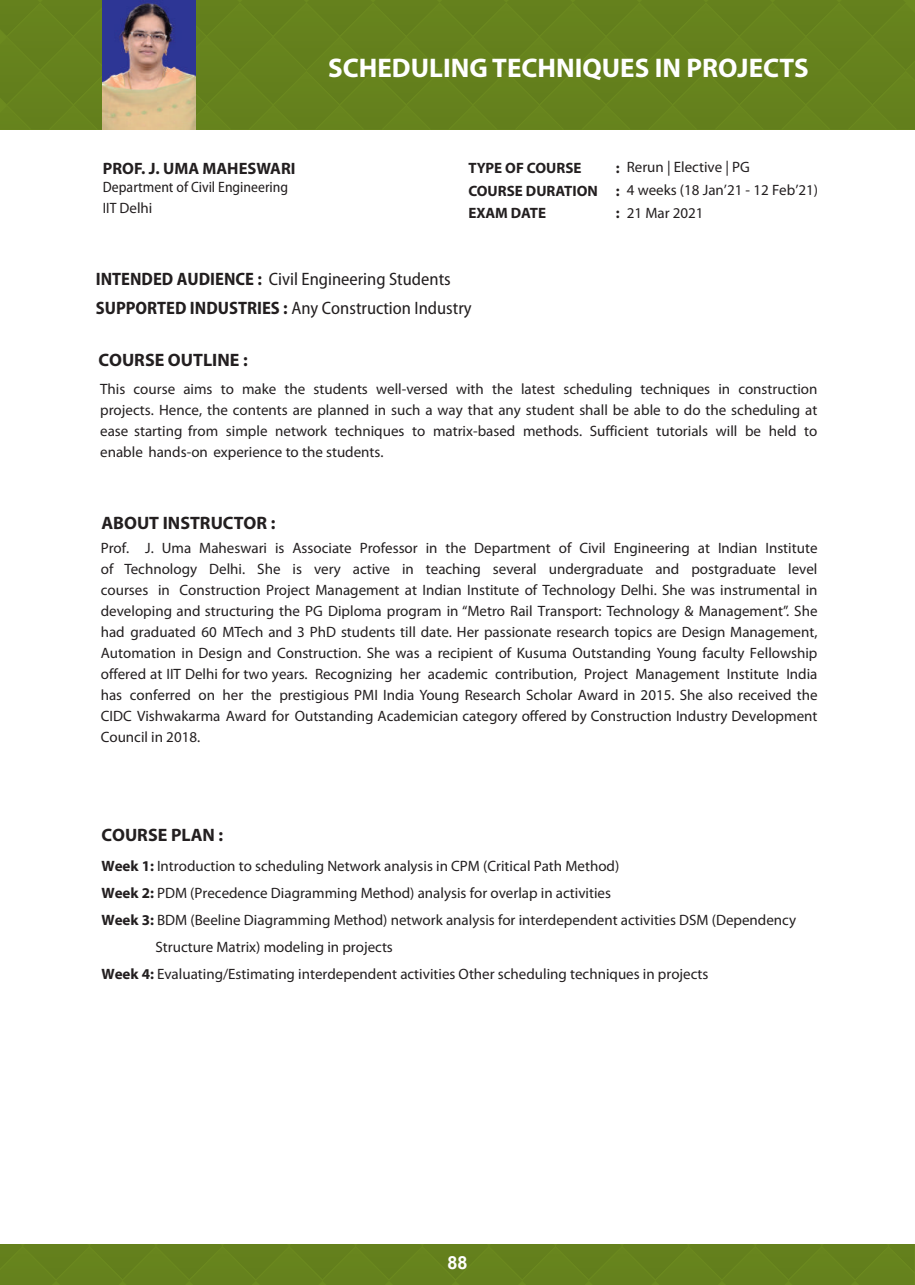
<style>
.page{position:relative;width:915px;height:1285px;background:#fff}
.page>*{position:absolute;margin:0;border:0;box-sizing:border-box;transform-origin:0 0}
.t1{font:700 27px "Myriad Pro";color:#fff}
.t2{font:semi-condensed 18px/29.1px "Myriad Pro";color:#221e1f}
.t3{font:700 18px "Myriad Pro";color:#231f20}
.t4{font:700 18px "Arial";color:#fff}
.t5{font:700 16.5px "Myriad Pro";color:#231f20}
.t6{font:15px/21px "Myriad Pro";color:#231f20;text-align:justify}
.t7{font:700 15px/22.5px "Myriad Pro";color:#231f20}
.t8{font:semi-condensed 15px/21px "Myriad Pro";color:#231f20}
.s1{font-stretch:normal}
.s2{font-weight:700}
</style>
<div class="page">
<div style="left:0;top:1244px;width:914px;height:40px;background:#65811d"></div>
<div style="left:0;top:0;width:914px;height:129px;background:#65811d"></div>
<img style="left:103px;top:0;width:92px;height:129px">
<p class="t5" style="left:103px;top:158px;width:194px">PROF. J. UMA MAHESWARI</p>
<p class="t8" style="left:103px;top:177px;width:187px">Department of Civil Engineering<br>IIT <span class="s1">Delhi</span></p>
<h1 class="t1" style="left:328px;top:50px;width:482px">SCHEDULING TECHNIQUES IN PROJECTS</h1>
<p class="t7" style="left:468px;top:156px;width:131px">TYPE OF COURSE<br>COURSE DURATION<br>EXAM DATE</p>
<p class="t6" style="left:626px;top:156px;width:193px;line-height:22.5px;text-align:left">Rerun | Elective | PG<br>4 weeks (18 Jan’21 - 12 Feb’21)<br>21 Mar 2021</p>
<p class="t7" style="left:615px;top:156px;width:5px;text-align:justify">: : :</p>
<p class="t2" style="left:96px;top:264px;width:377px"><span class="s2">INTENDED AUDIENCE :</span> Civil Engineering Students<br><span class="s2">SUPPORTED INDUSTRIES :</span> Any Construction Industry</p>
<p class="t3" style="left:98px;top:348px;width:151px">COURSE OUTLINE :</p>
<p class="t6" style="left:100px;top:378px;width:718px">This course aims to make the students well-versed with the latest scheduling techniques in construction projects. Hence, the contents are planned in such a way that any student shall be able to do the scheduling at ease starting from simple network techniques to matrix-based methods. Sufficient tutorials will be held to enable hands-on experience to the students.</p>
<p class="t3" style="left:101px;top:511px;width:175px">ABOUT INSTRUCTOR :</p>
<p class="t6" style="left:101px;top:537px;width:718px">Prof. J. Uma Maheswari is Associate Professor in the Department of Civil Engineering at Indian Institute of Technology Delhi. She is very active in teaching several undergraduate and postgraduate level courses in Construction Project Management at Indian Institute of Technology Delhi. She was instrumental in developing and structuring the PG Diploma program in “Metro Rail Transport: Technology &amp; Management”. She had graduated 60 MTech and 3 PhD students till date. Her passionate research topics are Design Management, Automation in Design and Construction. She was a recipient of Kusuma Outstanding Young faculty Fellowship offered at IIT Delhi for two years. Recognizing her academic contribution, Project Management Institute India has conferred on her the prestigious PMI India Young Research Scholar Award in 2015. She also received the CIDC Vishwakarma Award for Outstanding Academician category offered by Construction Industry Development Council in 2018.</p>
<p class="t3" style="left:101px;top:822px;width:123px">COURSE PLAN :</p>
<p class="t6" style="left:101px;top:854px;width:519px"><span class="s2">Week 1:</span> Introduction to scheduling Network analysis in CPM (Critical Path Method)</p>
<p class="t6" style="left:101px;top:881px;width:511px"><span class="s2">Week 2:</span> PDM (Precedence Diagramming Method) analysis for overlap in activities</p>
<p class="t6" style="left:101px;top:908px;width:696px"><span class="s2">Week 3:</span> BDM (Beeline Diagramming Method) network analysis for interdependent activities DSM (Dependency</p>
<p class="t6" style="left:155px;top:935px;width:239px">Structure Matrix) modeling in projects</p>
<p class="t6" style="left:101px;top:962px;width:608px"><span class="s2">Week 4:</span> Evaluating/Estimating interdependent activities Other scheduling techniques in projects</p>
<p class="t4" style="left:447px;top:1250px;width:22px">88</p>
</div>
